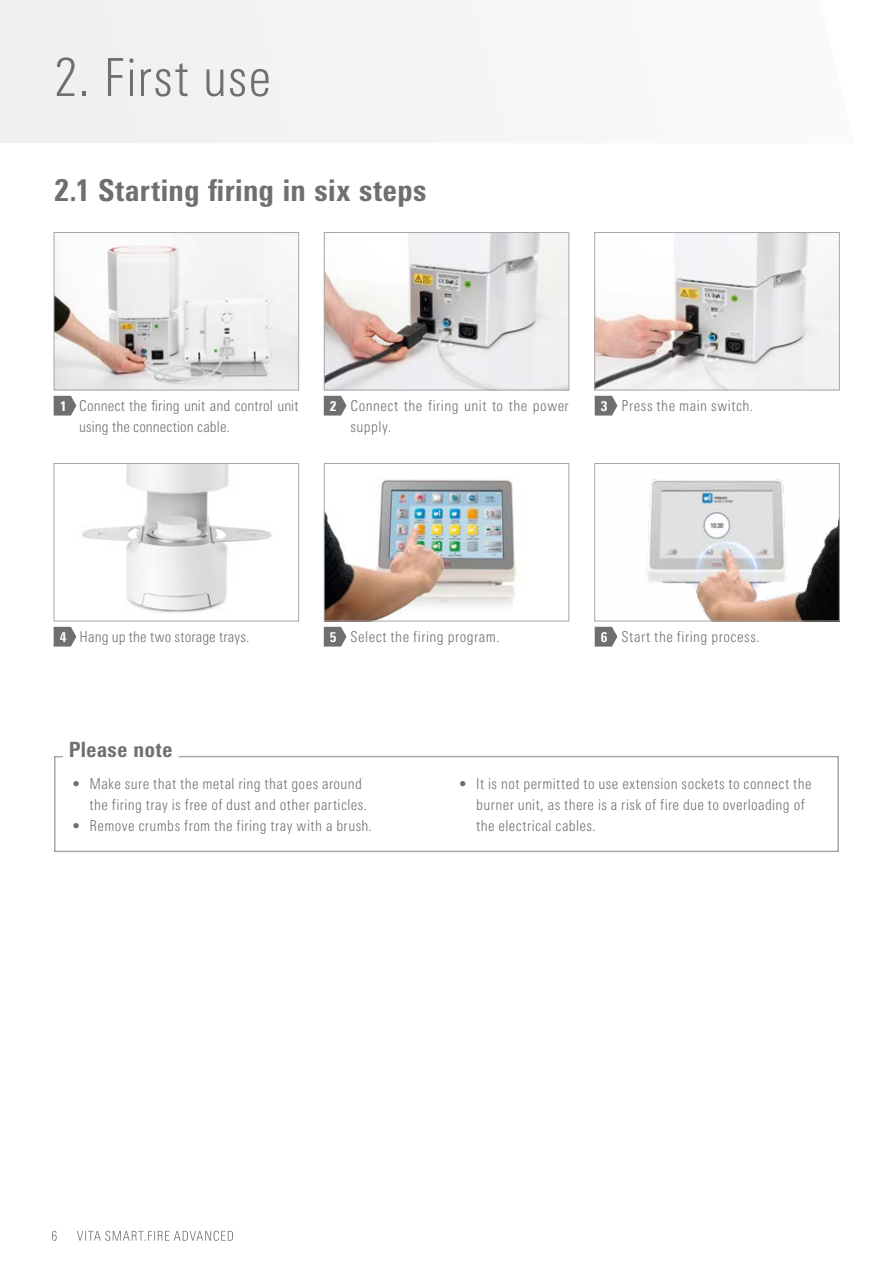
<style>
.page{position:relative;width:893px;height:1263px;background:#fff}
.page>*{position:absolute;margin:0;border:0;box-sizing:border-box;transform-origin:0 0}
.t1{font:300 condensed 52.5px "Univers Next Pro";letter-spacing:.025em;color:#6f6f6e}
.t2{font:800 condensed 30px "Univers Next Pro";letter-spacing:.02em;color:#6f6f6e}
.t3{font:800 condensed 21px "Univers Next Pro";letter-spacing:.025em;color:#6f6f6e}
.t4{font:300 condensed 15px/21px "Univers Next Pro";letter-spacing:.025em;color:#6f6f6e}
.t5{font:300 condensed 15px/21px "Univers Next Pro";letter-spacing:.005em;color:#6f6f6e}
.s1{font-weight:800;font-size:13.5px;color:#fff}
</style>
<div class="page">
<div style="left:0;top:0;width:435px;height:143px;background:#f2f2f2"></div>
<img style="left:56px;top:234px;width:241px;height:154px">
<div style="left:54px;top:232px;width:245px;height:158px;border:1px solid #a7a7a8"></div>
<img style="left:82px;top:465px;width:190px;height:148px">
<div style="left:54px;top:463px;width:245px;height:158px;border:1px solid #a7a7a8"></div>
<img style="left:326px;top:234px;width:241px;height:154px">
<div style="left:324px;top:232px;width:245px;height:158px;border:1px solid #a7a7a8"></div>
<img style="left:596px;top:234px;width:242px;height:154px">
<div style="left:594px;top:232px;width:246px;height:158px;border:1px solid #a7a7a8"></div>
<img style="left:326px;top:479px;width:190px;height:140px">
<div style="left:324px;top:463px;width:245px;height:158px;border:1px solid #a7a7a8"></div>
<img style="left:646px;top:479px;width:192px;height:140px">
<div style="left:594px;top:463px;width:246px;height:158px;border:1px solid #a7a7a8"></div>
<div style="left:54px;top:756px;width:785px;height:96px;background:#fff;border:2px solid #a7a7a8"></div>
<div style="left:63px;top:736px;width:6px;height:30px;background:#fff"></div>
<div style="left:69px;top:736px;width:12px;height:30px;background:#fff"></div>
<div style="left:81px;top:736px;width:6px;height:30px;background:#fff"></div>
<div style="left:87px;top:736px;width:10px;height:30px;background:#fff"></div>
<div style="left:97px;top:736px;width:11px;height:30px;background:#fff"></div>
<div style="left:108px;top:736px;width:9px;height:30px;background:#fff"></div>
<div style="left:117px;top:736px;width:11px;height:30px;background:#fff"></div>
<div style="left:128px;top:736px;width:5px;height:30px;background:#fff"></div>
<div style="left:133px;top:736px;width:12px;height:30px;background:#fff"></div>
<div style="left:145px;top:736px;width:10px;height:30px;background:#fff"></div>
<div style="left:155px;top:736px;width:7px;height:30px;background:#fff"></div>
<div style="left:162px;top:736px;width:10px;height:30px;background:#fff"></div>
<div style="left:172px;top:736px;width:7px;height:30px;background:#fff"></div>
<svg style="left:54px;top:396px;width:22px;height:20px"></svg>
<svg style="left:54px;top:627px;width:22px;height:20px"></svg>
<svg style="left:324px;top:396px;width:23px;height:20px"></svg>
<svg style="left:324px;top:627px;width:23px;height:20px"></svg>
<svg style="left:595px;top:396px;width:22px;height:20px"></svg>
<svg style="left:595px;top:627px;width:22px;height:20px"></svg>
<svg style="left:52px;top:1231px;width:181px;height:10px"></svg>
<h1 class="t1" style="left:54px;top:47px;width:219px">2. First use</h1>
<h2 class="t2" style="left:54px;top:172px;width:374px">2.1 Starting firing in six steps</h2>
<p class="t5" style="left:79px;top:395px;width:221px;text-indent:-20px"><span class="s1">1</span> Connect the firing unit and control unit using the connection cable.</p>
<p class="t4" style="left:351px;top:395px;width:220px;text-indent:-21px"><span class="s1">2</span> Connect the firing unit to the power supply.</p>
<p class="t4" style="left:601px;top:395px;width:154px"><span class="s1">3</span> Press the main switch.</p>
<p class="t5" style="left:60px;top:626px;width:191px"><span class="s1">4</span> Hang up the two storage trays.</p>
<p class="t4" style="left:330px;top:626px;width:171px"><span class="s1">5</span> Select the firing program.</p>
<p class="t4" style="left:601px;top:626px;width:161px"><span class="s1">6</span> Start the firing process.</p>
<h3 class="t3" style="left:69px;top:736px;width:105px">Please note</h3>
<p class="t4" style="left:90px;top:773px;width:279px;text-indent:-17px">• Make sure that the metal ring that goes around the firing tray is free of dust and other particles.</p>
<p class="t4" style="left:73px;top:815px;width:301px">• Remove crumbs from the firing tray with a brush.</p>
<p class="t4" style="left:476px;top:773px;width:337px;text-indent:-17px">• It is not permitted to use extension sockets to connect the burner unit, as there is a risk of fire due to overloading of the electrical cables.</p>
</div>
